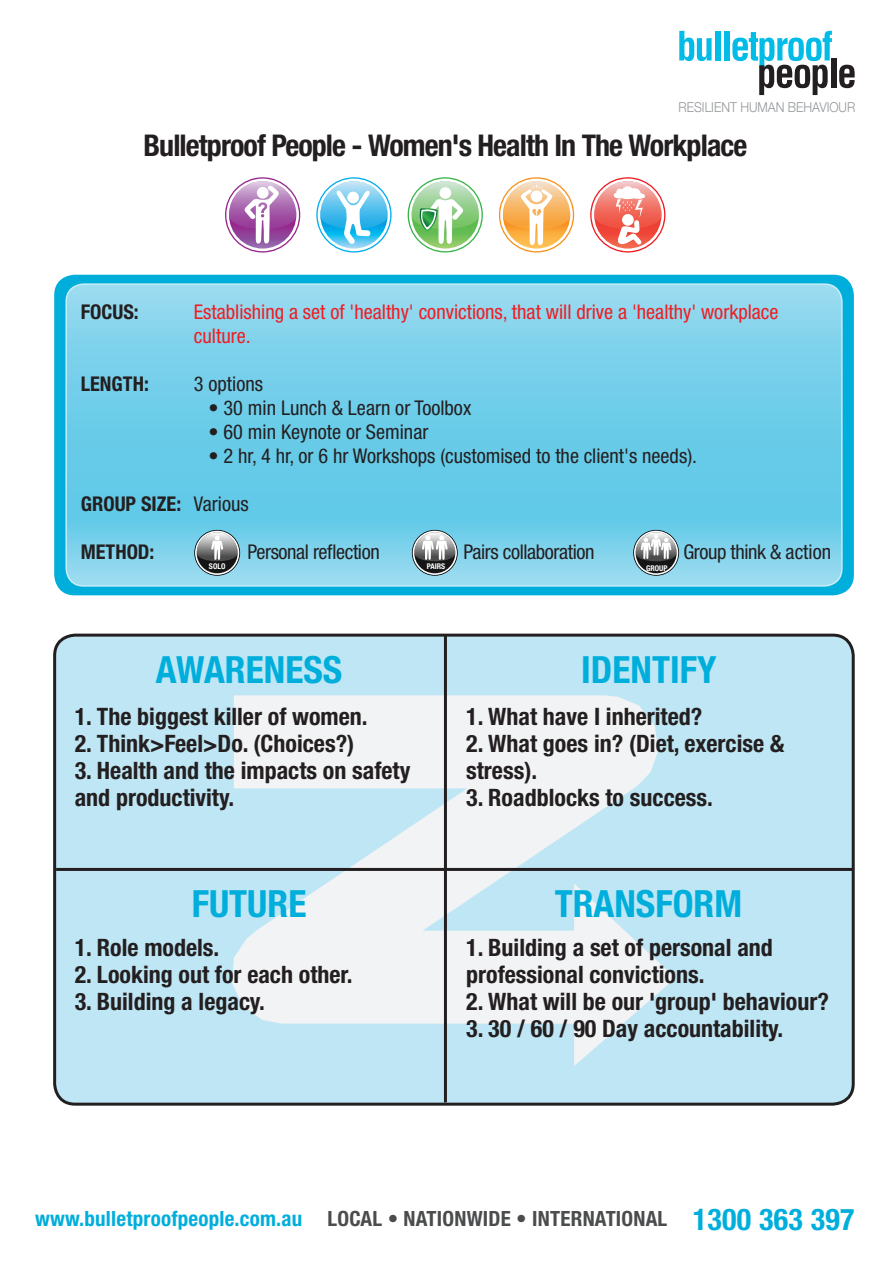
<style>
.page{position:relative;width:893px;height:1263px;background:#fff}
.page>*{position:absolute;margin:0;border:0;box-sizing:border-box;transform-origin:0 0}
.t1{font:700 condensed 37.5px "Helvetica Neue";color:#00aedc}
.t2{font:700 condensed 30px "Helvetica Neue";letter-spacing:-.03em;color:#231f20}
.t3{font:700 condensed 30px "Helvetica Neue";letter-spacing:.01em;color:#00aedc}
.t4{font:700 condensed 24px/27px "Helvetica Neue";color:#231f20}
.t5{font:700 condensed 21px "Helvetica Neue";letter-spacing:.01em;color:#4b4c4d}
.t6{font:700 condensed 21px "Helvetica Neue";letter-spacing:.01em;color:#00aedc}
.t7{font:condensed 20.25px "Helvetica Neue";color:#231f20}
.t8{font:condensed 20.25px/24px "Helvetica Neue";color:#ee1d23}
.t9{font:condensed 20.25px "Helvetica Neue";letter-spacing:-.02em;color:#231f20}
.t10{font:700 condensed 20.25px "Helvetica Neue";color:#231f20}
.t11{font:300 13.65px "Helvetica Neue";color:#939598;scale:.9 1}
.t12{font:700 condensed 7.8px "Helvetica Neue";color:#fff}
</style>
<div class="page">
<svg style="left:225px;top:177px;width:75px;height:76px"></svg>
<svg style="left:226px;top:179px;width:73px;height:72px"></svg>
<svg style="left:229px;top:181px;width:67px;height:68px"></svg>
<svg style="left:229px;top:181px;width:67px;height:63px"></svg>
<svg style="left:408px;top:177px;width:75px;height:76px"></svg>
<svg style="left:409px;top:179px;width:73px;height:72px"></svg>
<svg style="left:412px;top:181px;width:67px;height:68px"></svg>
<svg style="left:412px;top:181px;width:67px;height:63px"></svg>
<svg style="left:316px;top:177px;width:76px;height:76px"></svg>
<div style="left:318px;top:179px;width:72px;height:72px;background:#fff;border-radius:50%"></div>
<svg style="left:320px;top:181px;width:68px;height:68px"></svg>
<svg style="left:320px;top:181px;width:68px;height:63px"></svg>
<svg style="left:590px;top:177px;width:75px;height:76px"></svg>
<svg style="left:591px;top:179px;width:73px;height:72px"></svg>
<svg style="left:594px;top:181px;width:68px;height:65px"></svg>
<svg style="left:499px;top:177px;width:75px;height:76px"></svg>
<svg style="left:500px;top:179px;width:73px;height:72px"></svg>
<svg style="left:503px;top:181px;width:67px;height:64px"></svg>
<div style="left:54px;top:275px;width:800px;height:320px;background:#00aedc;border-radius:21px"></div>
<svg style="left:66px;top:284px;width:776px;height:302px"></svg>
<svg style="left:194px;top:530px;width:46px;height:46px"></svg>
<svg style="left:195px;top:531px;width:44px;height:44px"></svg>
<div style="left:197px;top:532px;width:41px;height:41px;background:#161516;border-radius:50%"></div>
<svg style="left:197px;top:532px;width:41px;height:32px"></svg>
<svg style="left:412px;top:530px;width:46px;height:46px"></svg>
<svg style="left:413px;top:531px;width:44px;height:44px"></svg>
<div style="left:414px;top:532px;width:41px;height:41px;background:#161516;border-radius:50%"></div>
<svg style="left:414px;top:532px;width:41px;height:32px"></svg>
<svg style="left:633px;top:530px;width:46px;height:46px"></svg>
<svg style="left:634px;top:531px;width:44px;height:44px"></svg>
<div style="left:636px;top:532px;width:41px;height:41px;background:#161516;border-radius:50%"></div>
<svg style="left:636px;top:532px;width:41px;height:32px"></svg>
<div style="left:55px;top:635px;width:798px;height:469px;background:#bfe6f4;border-radius:21px"></div>
<svg style="left:141px;top:695px;width:572px;height:411px"></svg>
<svg style="left:574px;top:883px;width:101px;height:183px"></svg>
<hr style="left:444px;top:635px;width:3px;height:467px;background:#231f20">
<hr style="left:56px;top:868px;width:798px;height:3px;background:#231f20">
<svg style="left:679px;top:31px;width:33px;height:30px"></svg>
<div style="left:715px;top:31px;width:5px;height:29px;background:#02bce8"></div>
<div style="left:724px;top:31px;width:5px;height:29px;background:#02bce8"></div>
<svg style="left:732px;top:31px;width:100px;height:64px"></svg>
<div style="left:831px;top:58px;width:5px;height:30px;background:#231f20"></div>
<svg style="left:839px;top:65px;width:16px;height:23px"></svg>
<p class="t11" style="left:678px;top:99px;width:198px">RESILIENT HUMAN BEHAVIOUR</p>
<p class="t2" style="left:143px;top:127px;width:605px">Bulletproof People - Women's Health In The Workplace</p>
<p class="t10" style="left:81px;top:300px;width:59px">FOCUS:</p>
<p class="t10" style="left:81px;top:372px;width:70px">LENGTH:</p>
<p class="t10" style="left:81px;top:492px;width:102px">GROUP SIZE:</p>
<p class="t10" style="left:81px;top:540px;width:75px">METHOD:</p>
<p class="t8" style="left:194px;top:300px;width:586px">Establishing a set of 'healthy' convictions, that will drive a 'healthy' workplace culture.</p>
<p class="t7" style="left:194px;top:372px;width:71px">3 options</p>
<p class="t7" style="left:208px;top:396px;width:264px">• 30 min Lunch &amp; Learn or Toolbox</p>
<p class="t7" style="left:208px;top:420px;width:221px">• 60 min Keynote or Seminar</p>
<p class="t7" style="left:208px;top:444px;width:490px">• 2 hr, 4 hr, or 6 hr Workshops (customised to the client's needs).</p>
<p class="t7" style="left:194px;top:492px;width:56px">Various</p>
<p class="t9" style="left:247px;top:540px;width:134px">Personal reflection</p>
<p class="t9" style="left:463px;top:540px;width:132px">Pairs collaboration</p>
<p class="t9" style="left:683px;top:540px;width:149px">Group think &amp; action</p>
<p class="t12" style="left:209px;top:562px;width:18px">SOLO</p>
<p class="t12" style="left:427px;top:562px;width:20px">PAIRS</p>
<p class="t12" style="left:646px;top:563px;width:23px">GROUP</p>
<p class="t1" style="left:156px;top:646px;width:188px">AWARENESS</p>
<p class="t1" style="left:581px;top:646px;width:137px">IDENTIFY</p>
<p class="t4" style="left:75px;top:702px;width:294px">1. The biggest killer of women.</p>
<p class="t4" style="left:75px;top:729px;width:281px">2. Think&gt;Feel&gt;Do. (Choices?)</p>
<p class="t4" style="left:75px;top:756px;width:337px">3. Health and the impacts on safety and productivity.</p>
<p class="t4" style="left:466px;top:702px;width:238px">1. What have I inherited?</p>
<p class="t4" style="left:466px;top:729px;width:320px">2. What goes in? (Diet, exercise &amp; stress).</p>
<p class="t4" style="left:466px;top:783px;width:248px">3. Roadblocks to success.</p>
<p class="t1" style="left:192px;top:881px;width:116px">FUTURE</p>
<p class="t1" style="left:555px;top:881px;width:189px">TRANSFORM</p>
<p class="t4" style="left:466px;top:934px;width:308px">1. Building a set of personal and professional convictions.</p>
<p class="t4" style="left:466px;top:988px;width:364px">2. What will be our 'group' behaviour?</p>
<p class="t4" style="left:466px;top:1015px;width:319px">3. 30 / 60 / 90 Day accountability.</p>
<p class="t4" style="left:75px;top:934px;width:146px">1. Role models.</p>
<p class="t4" style="left:75px;top:961px;width:279px">2. Looking out for each other.</p>
<p class="t4" style="left:75px;top:988px;width:192px">3. Building a legacy.</p>
<p class="t6" style="left:35px;top:1206px;width:269px">www.bulletproofpeople.com.au</p>
<p class="t5" style="left:328px;top:1206px;width:341px">LOCAL • NATIONWIDE • INTERNATIONAL</p>
<p class="t3" style="left:693px;top:1201px;width:163px">1300 363 397</p>
</div>
